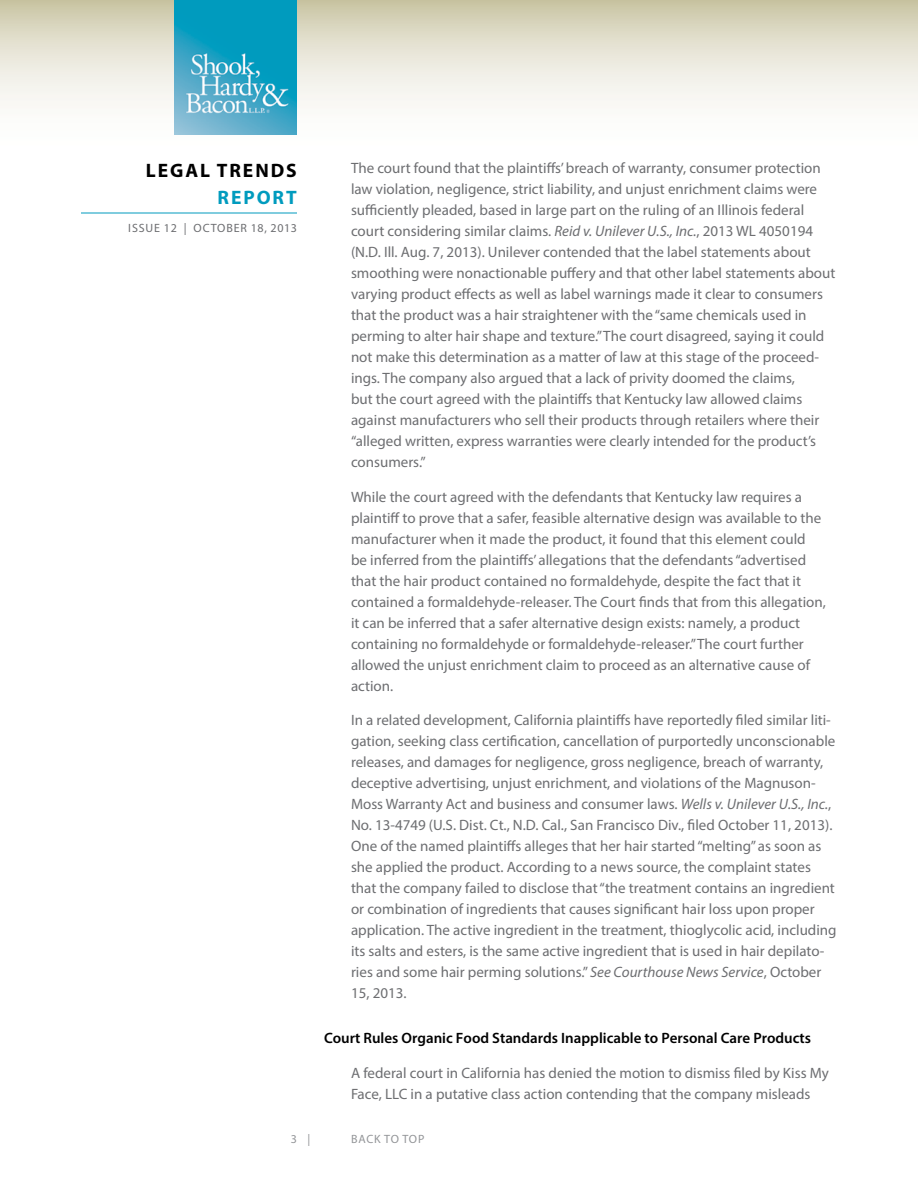
<style>
.page{position:relative;width:918px;height:1188px;background:#fff}
.page>*{position:absolute;margin:0;border:0;box-sizing:border-box;transform-origin:0 0}
.t1{font:700 19.5px "Myriad Pro";letter-spacing:.1em;color:#000}
.t2{font:700 19.5px "Myriad Pro";letter-spacing:.1em;color:#009bbe}
.t3{font:15px/21px "Myriad Pro";color:#6d6e71}
.t4{font:600 15px "Myriad Pro";color:#000}
.t5{font:12px "Myriad Pro";letter-spacing:.07em;color:#6d6e71}
.t6{font:12px "Myriad Pro";letter-spacing:.05em;color:#939598}
.s1{font-style:italic}
</style>
<div class="page">
<svg style="left:0;top:0;width:918px;height:135px"></svg>
<hr style="left:81px;top:213px;width:216px;height:1px;background:#009bbe">
<img style="left:175px;top:0;width:122px;height:135px">
<h1 class="t1" style="left:146px;top:157px;width:152px">LEGAL TRENDS</h1>
<h1 class="t2" style="left:218px;top:184px;width:81px">REPORT</h1>
<p class="t5" style="left:128px;top:221px;width:170px">ISSUE 12 | OCTOBER 18, 2013</p>
<p class="t3" style="left:351px;top:157px;width:486px">The court found that the plaintiffs’ breach of warranty, consumer protection law violation, negligence, strict liability, and unjust enrichment claims were sufficiently pleaded, based in large part on the ruling of an I llinois federal court considering similar claims. <span class="s1">Reid v. Unilever U.S., Inc.</span>, 2013 WL 4050194 (N.D. I ll. Aug. 7, 2013). Unilever contended that the label statements about smoothing were nonactionable puffery and that other label statements about varying product effects as well as label warnings made it clear to consumers that the product was a hair straightener with the “same chemicals used in perming to alter hair shape and texture.” The court disagreed, saying it could not make this determination as a matter of law at this stage of the proceed&shy;ings. The company also argued that a lack of privity doomed the claims,<br>but the court agreed with the plaintiffs that Kentucky law allowed claims against manufacturers who sell their products through retailers where their “alleged written, express warranties were clearly intended for the product’s consumers.”</p>
<p class="t3" style="left:351px;top:486px;width:476px">While the court agreed with the defendants that Kentucky law requires a plaintiff to prove that a safer, feasible alternative design was available to the manufacturer when it made the product, it found that this element could<br>be inferred from the plaintiffs’ allegations that the defendants “advertised that the hair product contained no formaldehyde, despite the fact that it contained a formaldehyde-releaser. The Court finds that from this allegation, it can be inferred that a safer alternative design exists: namely, a product containing no formaldehyde or formaldehyde-releaser.” The court further allowed the unjust enrichment claim to proceed as an alternative cause of action.</p>
<p class="t3" style="left:351px;top:709px;width:487px">I n a related development, California plaintiffs have reportedly filed similar liti&shy;gation, seeking class certification, cancellation of purportedly unconscionable releases, and damages for negligence, gross negligence, breach of warranty, deceptive advertising, unjust enrichment, and violations of the Magnuson-Moss Warranty Act and business and consumer laws. <span class="s1">Wells v. Unilever U.S., Inc.</span>, No. 13-4749 (U.S. Dist. Ct., N.D. Cal., San Francisco Div., filed October 11, 2013).<br>One of the named plaintiffs alleges that her hair started “melting” as soon as she applied the product. According to a news source, the complaint states that the company failed to disclose that “the treatment contains an ingredient or combination of ingredients that causes significant hair loss upon proper application. The active ingredient in the treatment, thioglycolic acid, including its salts and esters, is the same active ingredient that is used in hair depilato&shy;ries and some hair perming solutions.” <span class="s1">See Courthouse News Service</span>, October 15, 2013.</p>
<p class="t4" style="left:324px;top:1029px;width:489px">Court Rules Organic Food Standards Inapplicable to Personal Care Products</p>
<p class="t3" style="left:351px;top:1062px;width:480px">A federal court in California has denied the motion to dismiss filed by Kiss My<br>Face, LLC in a putative class action contending that the company misleads</p>
<p class="t6" style="left:291px;top:1132px;width:21px">3 |</p>
<p class="t6" style="left:351px;top:1132px;width:75px">back to top</p>
</div>
